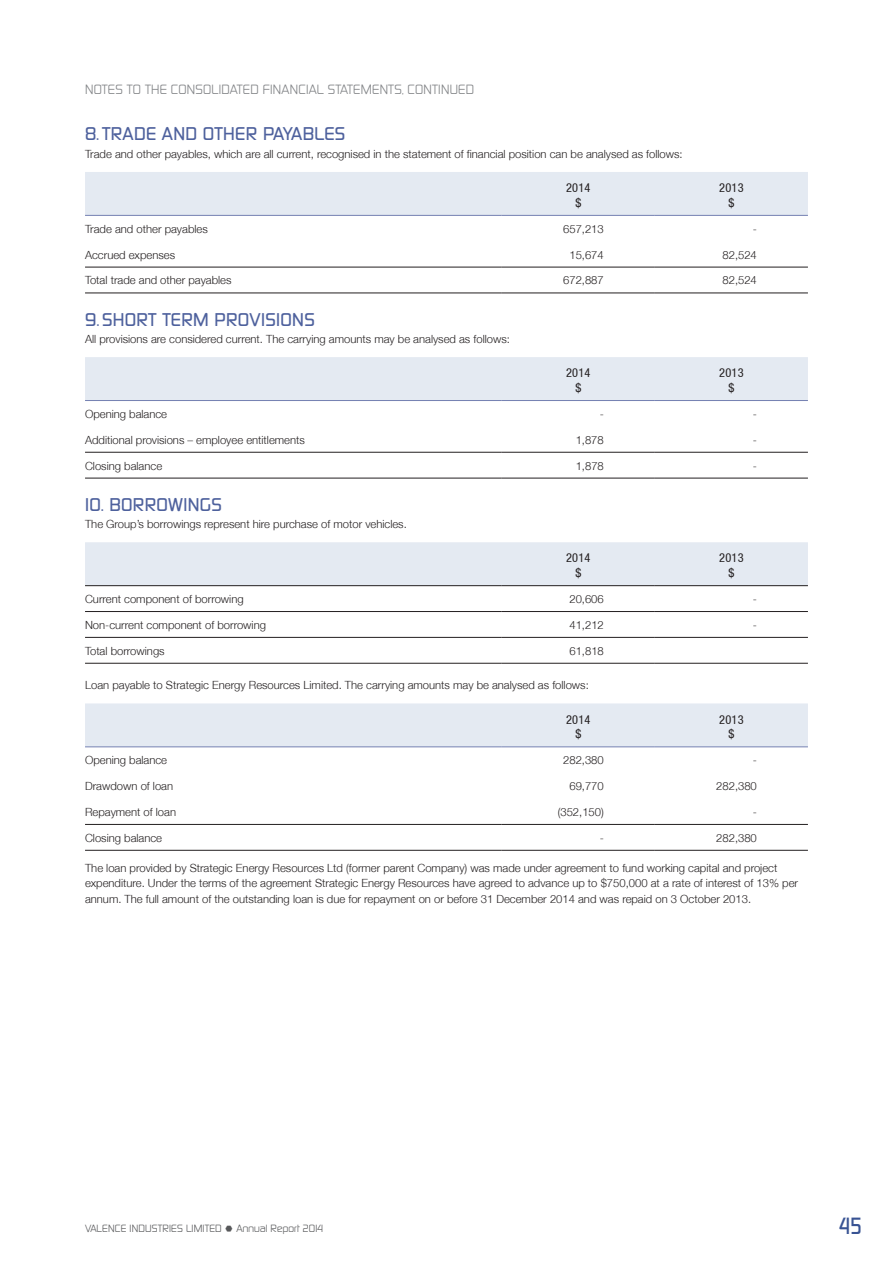
<style>
.page{position:relative;width:893px;height:1263px;background:#fff}
.page>*{position:absolute;margin:0;border:0;box-sizing:border-box;transform-origin:0 0}
.t1{font:500 21px "Sol Pro Cond";color:#385393}
.t2{font:500 16.5px "Sol Pro";letter-spacing:.02em;color:#4e619d}
.t3{font:condensed 12.3px/14.9px "Helvetica Neue";letter-spacing:.02em;color:#231f20;text-align:center}
.t4{font:12px "Sol Pro";letter-spacing:.02em;color:#808285}
.t5{font:300 11.25px/15.5px "Helvetica Neue";color:#231f20}
.t6{font:9.3px "Sol Pro";letter-spacing:.02em;color:#57585a}
</style>
<div class="page">
<div style="left:85px;top:172px;width:723px;height:43px;background:#e4eaf2"></div>
<hr style="left:85px;top:215px;width:417px;height:1px;background:#7581b2">
<hr style="left:502px;top:215px;width:153px;height:1px;background:#7581b2">
<hr style="left:655px;top:215px;width:153px;height:1px;background:#7581b2">
<hr style="left:85px;top:267px;width:417px;height:1px;background:#231f20">
<hr style="left:502px;top:267px;width:153px;height:1px;background:#231f20">
<hr style="left:655px;top:267px;width:153px;height:1px;background:#231f20">
<hr style="left:85px;top:293px;width:417px;height:1px;background:#231f20">
<hr style="left:502px;top:293px;width:153px;height:1px;background:#231f20">
<hr style="left:655px;top:293px;width:153px;height:1px;background:#231f20">
<div style="left:85px;top:357px;width:723px;height:43px;background:#e4eaf2"></div>
<hr style="left:85px;top:452px;width:417px;height:1px;background:#231f20">
<hr style="left:502px;top:452px;width:153px;height:1px;background:#231f20">
<hr style="left:655px;top:452px;width:153px;height:1px;background:#231f20">
<hr style="left:85px;top:478px;width:417px;height:1px;background:#231f20">
<hr style="left:502px;top:478px;width:153px;height:1px;background:#231f20">
<hr style="left:655px;top:478px;width:153px;height:1px;background:#231f20">
<hr style="left:85px;top:400px;width:417px;height:1px;background:#7581b2">
<hr style="left:502px;top:400px;width:153px;height:1px;background:#7581b2">
<hr style="left:655px;top:400px;width:153px;height:1px;background:#7581b2">
<div style="left:85px;top:542px;width:723px;height:43px;background:#e4eaf2"></div>
<hr style="left:85px;top:611px;width:417px;height:1px;background:#231f20">
<hr style="left:502px;top:611px;width:153px;height:1px;background:#231f20">
<hr style="left:655px;top:611px;width:153px;height:1px;background:#231f20">
<hr style="left:85px;top:637px;width:417px;height:1px;background:#231f20">
<hr style="left:502px;top:637px;width:153px;height:1px;background:#231f20">
<hr style="left:655px;top:637px;width:153px;height:1px;background:#231f20">
<hr style="left:85px;top:585px;width:417px;height:1px;background:#231f20">
<hr style="left:502px;top:585px;width:153px;height:1px;background:#231f20">
<hr style="left:655px;top:585px;width:153px;height:1px;background:#231f20">
<hr style="left:85px;top:663px;width:417px;height:1px;background:#231f20">
<hr style="left:502px;top:663px;width:153px;height:1px;background:#231f20">
<hr style="left:655px;top:663px;width:153px;height:1px;background:#231f20">
<div style="left:85px;top:703px;width:723px;height:43px;background:#e4eaf2"></div>
<hr style="left:85px;top:824px;width:417px;height:1px;background:#231f20">
<hr style="left:502px;top:824px;width:153px;height:1px;background:#231f20">
<hr style="left:655px;top:824px;width:153px;height:1px;background:#231f20">
<hr style="left:85px;top:850px;width:417px;height:1px;background:#231f20">
<hr style="left:502px;top:850px;width:153px;height:1px;background:#231f20">
<hr style="left:655px;top:850px;width:153px;height:1px;background:#231f20">
<hr style="left:85px;top:746px;width:417px;height:1px;background:#7581b2">
<hr style="left:502px;top:746px;width:153px;height:1px;background:#7581b2">
<hr style="left:655px;top:746px;width:153px;height:1px;background:#7581b2">
<p class="t4" style="left:85px;top:82px;width:390px">NOTES TO THE CONSOLIDATED FINANCIAL STATEMENTS, CONTINUED</p>
<h2 class="t2" style="left:85px;top:124px;width:262px">8. TRADE AND OTHER PAYABLES</h2>
<p class="t5" style="left:85px;top:146px;width:599px">Trade and other payables, which are all current, recognised in the statement of financial position can be analysed as follows:</p>
<p class="t3" style="left:566px;top:180px;width:26px">2014 $</p>
<p class="t3" style="left:719px;top:180px;width:26px">2013 $</p>
<p class="t5" style="left:85px;top:221px;width:124px">Trade and other payables</p>
<p class="t5" style="left:563px;top:221px;width:42px">657,213</p>
<p class="t5" style="left:753px;top:221px;width:6px">-</p>
<p class="t5" style="left:85px;top:247px;width:92px">Accrued expenses</p>
<p class="t5" style="left:569px;top:247px;width:36px">15,674</p>
<p class="t5" style="left:722px;top:247px;width:36px">82,524</p>
<p class="t5" style="left:85px;top:272px;width:148px">Total trade and other payables</p>
<p class="t5" style="left:563px;top:272px;width:42px">672,887</p>
<p class="t5" style="left:722px;top:272px;width:36px">82,524</p>
<h2 class="t2" style="left:85px;top:309px;width:231px">9. SHORT TERM PROVISIONS</h2>
<p class="t5" style="left:85px;top:331px;width:426px">All provisions are considered current. The carrying amounts may be analysed as follows:</p>
<p class="t3" style="left:566px;top:365px;width:26px">2014 $</p>
<p class="t3" style="left:719px;top:365px;width:26px">2013 $</p>
<p class="t5" style="left:85px;top:406px;width:84px">Opening balance</p>
<p class="t5" style="left:600px;top:406px;width:6px">-</p>
<p class="t5" style="left:753px;top:406px;width:6px">-</p>
<p class="t5" style="left:85px;top:432px;width:221px">Additional provisions – employee entitlements</p>
<p class="t5" style="left:576px;top:432px;width:30px">1,878</p>
<p class="t5" style="left:753px;top:432px;width:6px">-</p>
<p class="t5" style="left:85px;top:458px;width:79px">Closing balance</p>
<p class="t5" style="left:576px;top:458px;width:30px">1,878</p>
<p class="t5" style="left:753px;top:458px;width:6px">-</p>
<h2 class="t2" style="left:85px;top:494px;width:138px">10. BORROWINGS</h2>
<p class="t5" style="left:85px;top:516px;width:323px">The Group’s borrowings represent hire purchase of motor vehicles.</p>
<p class="t3" style="left:566px;top:550px;width:26px">2014 $</p>
<p class="t3" style="left:719px;top:550px;width:26px">2013 $</p>
<p class="t5" style="left:85px;top:591px;width:160px">Current component of borrowing</p>
<p class="t5" style="left:569px;top:591px;width:36px">20,606</p>
<p class="t5" style="left:753px;top:591px;width:6px">-</p>
<p class="t5" style="left:85px;top:617px;width:182px">Non-current component of borrowing</p>
<p class="t5" style="left:569px;top:617px;width:36px">41,212</p>
<p class="t5" style="left:753px;top:617px;width:6px">-</p>
<p class="t5" style="left:85px;top:643px;width:81px">Total borrowings</p>
<p class="t5" style="left:569px;top:643px;width:36px">61,818</p>
<p class="t5" style="left:85px;top:677px;width:505px">Loan payable to Strategic Energy Resources Limited. The carrying amounts may be analysed as follows:</p>
<p class="t3" style="left:566px;top:712px;width:26px">2014 $</p>
<p class="t3" style="left:719px;top:712px;width:26px">2013 $</p>
<p class="t5" style="left:85px;top:752px;width:84px">Opening balance</p>
<p class="t5" style="left:563px;top:752px;width:42px">282,380</p>
<p class="t5" style="left:753px;top:752px;width:6px">-</p>
<p class="t5" style="left:85px;top:778px;width:90px">Drawdown of loan</p>
<p class="t5" style="left:569px;top:778px;width:36px">69,770</p>
<p class="t5" style="left:716px;top:778px;width:42px">282,380</p>
<p class="t5" style="left:85px;top:804px;width:93px">Repayment of loan</p>
<p class="t5" style="left:558px;top:804px;width:48px">(352,150)</p>
<p class="t5" style="left:753px;top:804px;width:6px">-</p>
<p class="t5" style="left:85px;top:830px;width:79px">Closing balance</p>
<p class="t5" style="left:600px;top:830px;width:6px">-</p>
<p class="t5" style="left:716px;top:830px;width:42px">282,380</p>
<p class="t5" style="left:85px;top:860px;width:714px">The loan provided by Strategic Energy Resources Ltd (former parent Company) was made under agreement to fund working capital and project expenditure. Under the terms of the agreement Strategic Energy Resources have agreed to advance up to $750,000 at a rate of interest of 13% per annum. The full amount of the outstanding loan is due for repayment on or before 31 December 2014 and was repaid on 3 October 2013.</p>
<p class="t6" style="left:85px;top:1222px;width:138px">VALENCE INDUSTRIES LIMITED</p>
<p class="t6" style="left:236px;top:1222px;width:88px">Annual Report 2014</p>
<h1 class="t1" style="left:840px;top:1212px;width:23px">45</h1>
</div>
